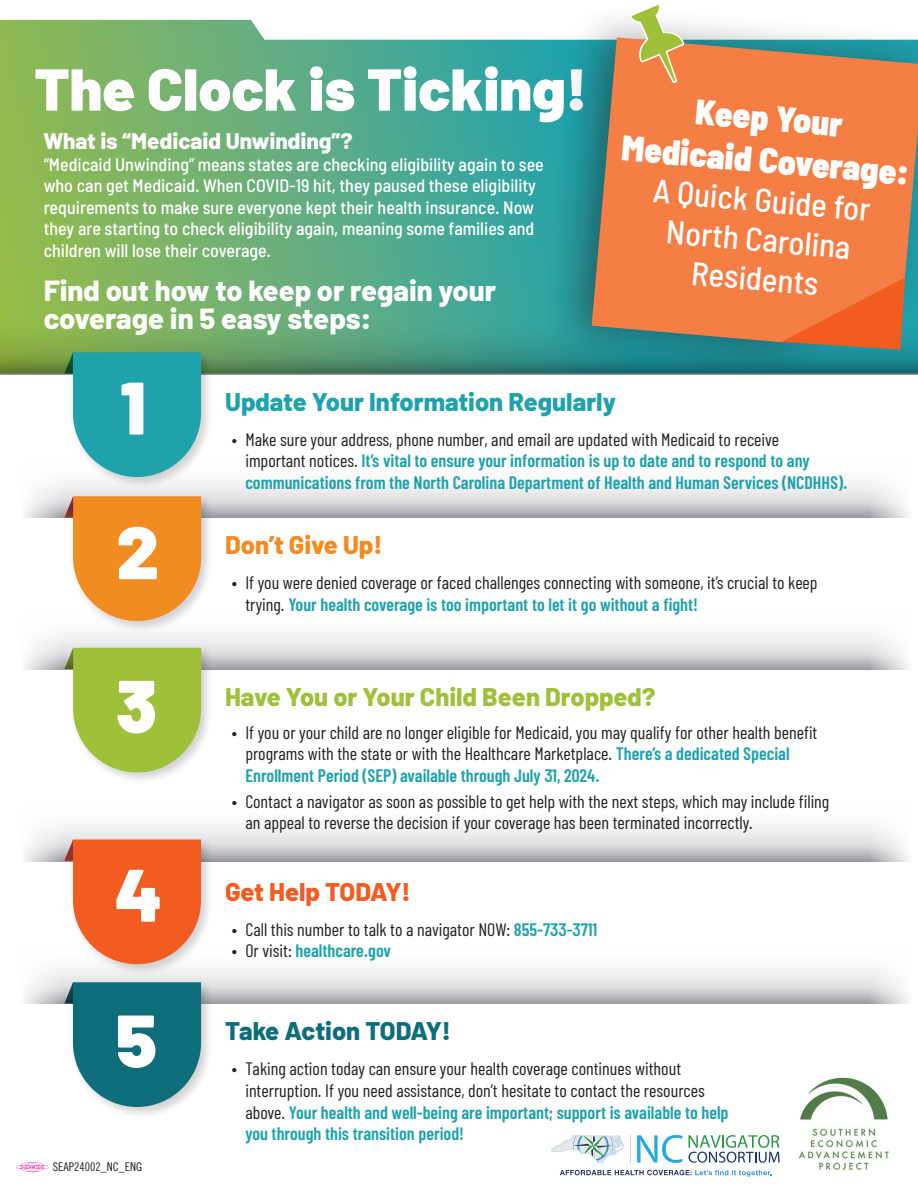
<style>
.page{position:relative;width:918px;height:1188px;background:#fff}
.page>*{position:absolute;margin:0;border:0;box-sizing:border-box;transform-origin:0 0}
.t1{font:900 74.25px/144.6px "Barlow";color:#fff}
.t2{font:900 59.1px "Barlow";color:#fff}
.t3{font:900 semi-condensed 35.4px/42.5px "Barlow";color:#fff;text-align:center}
.t4{font:500 semi-condensed 32.7px/39.3px "Barlow";color:#fff;text-align:center}
.t5{font:800 29.1px/28.5px "Barlow";color:#fff}
.t6{font:800 25.5px "Barlow";color:#1ea2ac}
.t7{font:800 25.5px "Barlow";color:#a0c03a}
.t8{font:800 25.5px "Barlow";letter-spacing:-.01em;color:#0e6d7b}
.t9{font:800 25.5px "Barlow";color:#f25c21}
.t10{font:800 25.5px "Barlow";color:#f28b20}
.t11{font:800 22.5px "Barlow";color:#fff}
.t12{font:18px/21.6px "Barlow Condensed";color:#231f20}
.t13{font:500 semi-condensed 18px/21.6px "Barlow";color:#fff}
.t14{font:600 18px/21.6px "Barlow Condensed";color:#1ea2ac}
.t15{font:12px "Trade Gothic LT Std Cn 18";color:#231f20}
.s1{font-weight:400;color:#231f20}
.s2{font-weight:600;color:#1ea2ac}
</style>
<div class="page">
<svg style="left:0;top:20px;width:542px;height:298px;background:#6bb17f"></svg>
<svg style="left:75px;top:969px;width:782px;height:35px"></svg>
<svg style="left:75px;top:826px;width:782px;height:35px"></svg>
<svg style="left:75px;top:635px;width:782px;height:35px"></svg>
<svg style="left:75px;top:483px;width:782px;height:34px;background:#d5d6d8"></svg>
<svg style="left:0;top:318px;width:542px;height:56px;background:#5f9f6d"></svg>
<div style="left:70px;top:493px;width:144px;height:140px;background:#231f20;opacity:.2"></div>
<svg style="left:75px;top:496px;width:126px;height:125px;background:#f19536"></svg>
<div style="left:70px;top:836px;width:144px;height:140px;background:#231f20;opacity:.2"></div>
<svg style="left:75px;top:840px;width:126px;height:124px;background:#f16b36"></svg>
<div style="left:70px;top:645px;width:144px;height:140px;background:#231f20;opacity:.2"></div>
<svg style="left:75px;top:648px;width:126px;height:125px;background:#a8c54d"></svg>
<div style="left:70px;top:979px;width:144px;height:140px;background:#231f20;opacity:.2"></div>
<svg style="left:75px;top:982px;width:126px;height:125px;background:#267a87"></svg>
<div style="left:70px;top:349px;width:144px;height:140px;background:#231f20;opacity:.2"></div>
<svg style="left:64px;top:352px;width:137px;height:125px;background:#34a9b1"></svg>
<div style="left:542px;top:4px;width:376px;height:378px;background:#231f20;opacity:.49"></div>
<svg style="left:592px;top:37px;width:326px;height:305px;background:#db804e"></svg>
<svg style="left:629px;top:4px;width:56px;height:80px"></svg>
<svg style="left:781px;top:277px;width:124px;height:73px;background:#e36f39"></svg>
<div style="left:0;top:376px;width:75px;height:812px;background:#fff"></div>
<div style="left:857px;top:376px;width:61px;height:812px;background:#fff"></div>
<svg style="left:551px;top:1134px;width:229px;height:43px"></svg>
<img style="left:798px;top:1077px;width:91px;height:93px">
<svg style="left:16px;top:1162px;width:32px;height:10px"></svg>
<h2 class="t2" style="left:34px;top:53px;width:554px">The Clock is Ticking!</h2>
<p class="t11" style="left:44px;top:127px;width:311px">What is “Medicaid Unwinding”?</p>
<p class="t13" style="left:44px;top:153px;width:502px">“Medicaid Unwinding” means states are checking eligibility again to see who can get Medicaid. When COVID-19 hit, they paused these eligibility requirements to make sure everyone kept their health insurance. Now they are starting to check eligibility again, meaning some families and children will lose their coverage.</p>
<h3 class="t5" style="left:44px;top:276px;width:454px">Find out how to keep or regain your coverage in 5 easy steps:</h3>
<h3 class="t3" style="left:628px;top:83px;width:290px;rotate:5deg">Keep Your<br>Medicaid Coverage:</h3>
<h3 class="t4" style="left:655px;top:170px;width:220px;rotate:5deg">A Quick Guide for<br>North Carolina<br>Residents</h3>
<h1 class="t1" style="left:116px;top:336px;width:44px">1<br>2</h1>
<h1 class="t1" style="left:116px;top:634px;width:43px">3</h1>
<h1 class="t1" style="left:115px;top:823px;width:49px;line-height:145.8px">4<br>5</h1>
<p class="t15" style="left:53px;top:1160px;width:91px">SEAP24002_NC_ENG</p>
<h3 class="t6" style="left:225px;top:386px;width:392px">Update Your Information Regularly</h3>
<p class="t14" style="left:245px;top:428px;width:604px;text-indent:-14px"><span class="s1">• Make sure your address, phone number, and email are updated with Medicaid to receive<br>important notices.</span> It’s vital to ensure your information is up to date and to respond to any communications from the North Carolina Department of Health and Human Services (NCDHHS).</p>
<h3 class="t10" style="left:225px;top:529px;width:159px">Don’t Give Up!</h3>
<p class="t12" style="left:245px;top:572px;width:574px;text-indent:-14px">• If you were denied coverage or faced challenges connecting with someone, it’s crucial to keep trying. <span class="s2">Your health coverage is too important to let it go without a fight!</span></p>
<h3 class="t7" style="left:225px;top:681px;width:432px">Have You or Your Child Been Dropped?</h3>
<p class="t12" style="left:245px;top:721px;width:574px;text-indent:-14px">• If you or your child are no longer eligible for Medicaid, you may qualify for other health benefit programs with the state or with the Healthcare Marketplace. <span class="s2">There’s a dedicated Special<br>Enrollment Period (SEP) available through July 31, 2024.</span></p>
<p class="t12" style="left:245px;top:790px;width:586px;text-indent:-14px">• Contact a navigator as soon as possible to get help with the next steps, which may include filing an appeal to reverse the decision if your coverage has been terminated incorrectly.</p>
<h3 class="t9" style="left:225px;top:876px;width:187px">Get Help TODAY!</h3>
<p class="t12" style="left:232px;top:918px;width:367px">• Call this number to talk to a navigator NOW: <span class="s2">855-733-3711</span></p>
<p class="t14" style="left:232px;top:940px;width:161px"><span class="s1">• Or visit:</span> healthcare.gov</p>
<h3 class="t8" style="left:225px;top:1015px;width:227px">Take Action TODAY!</h3>
<p class="t12" style="left:245px;top:1058px;width:485px;text-indent:-14px">• Taking action today can ensure your health coverage continues without interruption. If you need assistance, don’t hesitate to contact the resources above. <span class="s2">Your health and well-being are important; support is available to help you through this transition period!</span></p>
</div>
